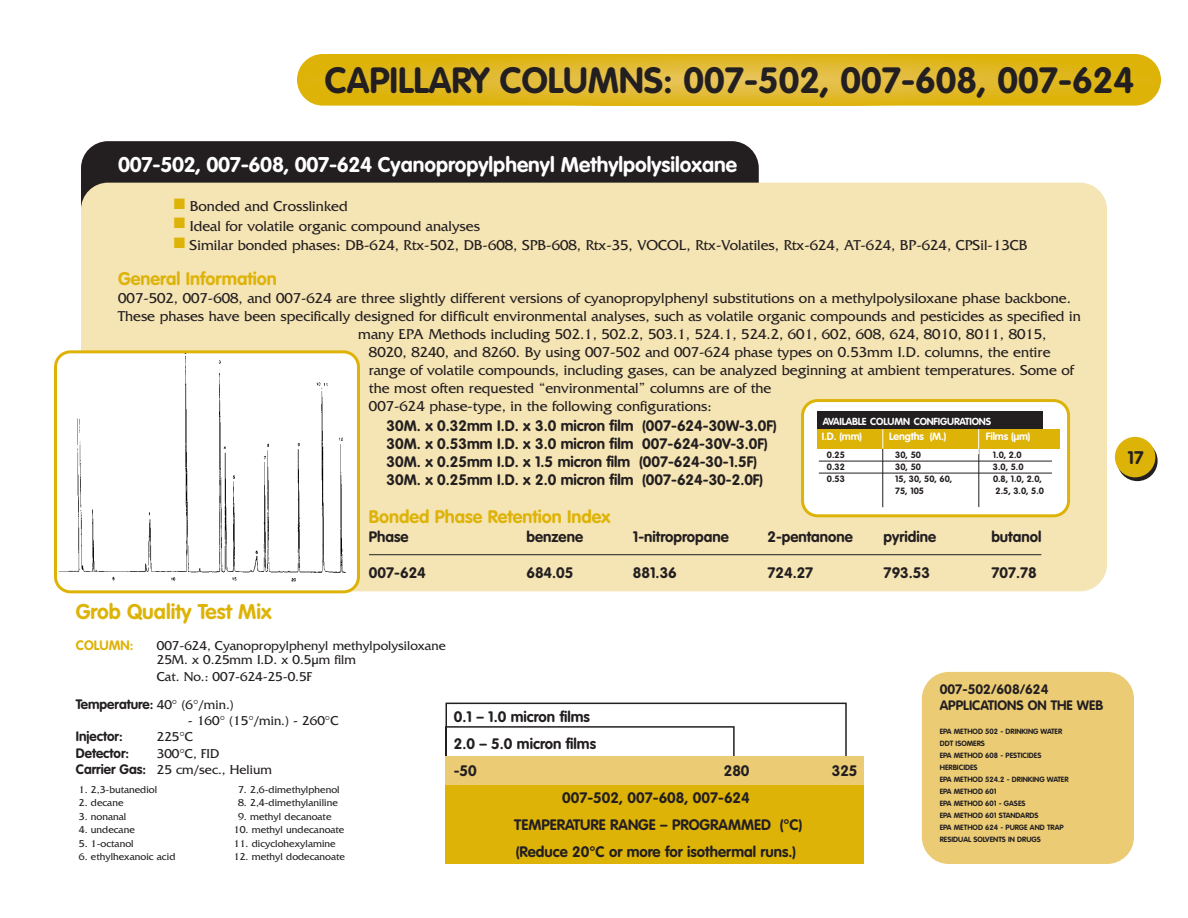
<style>
.page{position:relative;width:1188px;height:918px;background:#fff}
.page>*{position:absolute;margin:0;border:0;box-sizing:border-box;transform-origin:0 0}
.t1{font:700 36px "VAG Rounded";color:#231f20}
.t2{font:700 21px "VAG Rounded";color:#fff}
.t3{font:700 21px "VAG Rounded";color:#deb308}
.t4{font:700 18px "VAG Rounded";color:#deb308}
.t5{font:700 18px "VAG Rounded";color:#231f20}
.t6{font:15px "Friz Quadrata";color:#231f20}
.t7{font:700 15px/27px "VAG Rounded";color:#231f20}
.t8{font:13.5px/14.9px "Friz Quadrata";color:#231f20}
.t9{font:700 13.5px/16.2px "VAG Rounded";color:#231f20}
.t10{font:700 13.5px "VAG Rounded";color:#deb308}
.t11{font:10.5px "Friz Quadrata";color:#231f20}
.t12{font:700 10.5px "VAG Rounded";letter-spacing:-.01em;color:#fff}
.t13{font:700 10.2px "VAG Rounded";letter-spacing:-.015em;color:#fff}
.t14{font:700 9px "VAG Rounded";color:#231f20}
.t15{font:700 7.5px/12px "VAG Rounded";color:#231f20}
.s1{font-family:"Friz Quadrata";font-weight:400}
.s2{font-family:"VAG Rounded";font-weight:700}
</style>
<div class="page">
<svg style="left:445px;top:702px;width:403px;height:136px"></svg>
<svg style="left:1117px;top:441px;width:41px;height:40px"></svg>
<div style="left:1115px;top:437px;width:40px;height:40px;background:#deb308;border-radius:50%"></div>
<div style="left:81px;top:141px;width:678px;height:89px;background:#231f20;border-radius:27px"></div>
<div style="left:81px;top:183px;width:1026px;height:408px;background:#f5e4b4;border-radius:27px"></div>
<hr style="left:369px;top:554px;width:672px;height:1px;background:#231f20">
<svg style="left:312px;top:54px;width:834px;height:52px;background:#e0b824"></svg>
<div style="left:922px;top:672px;width:212px;height:192px;background:#ebcc75;border-radius:27px"></div>
<svg style="left:54px;top:350px;width:306px;height:243px;background:#f8f5e8"></svg>
<div style="left:446px;top:757px;width:418px;height:51px;background:#ebcc75"></div>
<div style="left:446px;top:785px;width:418px;height:79px;background:#deb308"></div>
<svg style="left:801px;top:399px;width:269px;height:118px;background:#d8cea8"></svg>
<hr style="left:819px;top:461px;width:233px;height:1px;background:#231f20">
<hr style="left:819px;top:473px;width:233px;height:1px;background:#231f20">
<h1 class="t1" style="left:325px;top:66px;width:811px">CAPILLARY COLUMNS: 007-502, 007-608, 007-624</h1>
<h2 class="t2" style="left:118px;top:156px;width:620px">007-502, 007-608, 007-624 Cyanopropylphenyl Methylpolysiloxane</h2>
<p class="t6" style="left:174px;top:201px;width:175px"><sup>■</sup> Bonded and Crosslinked</p>
<p class="t6" style="left:174px;top:221px;width:308px"><sup>■</sup> Ideal for volatile organic compound analyses</p>
<p class="t6" style="left:174px;top:240px;width:855px"><sup>■</sup> Similar bonded phases: DB-624, Rtx-502, DB-608, SPB-608, Rtx-35, VOCOL, Rtx-Volatiles, Rtx-624, AT-624, BP-624, CPSil-13CB</p>
<p class="t4" style="left:118px;top:272px;width:160px">General Information</p>
<p class="t6" style="left:118px;top:293px;width:954px">007-502, 007-608, and 007-624 are three slightly different versions of cyanopropylphenyl substitutions on a methylpolysiloxane phase backbone.</p>
<p class="t6" style="left:118px;top:311px;width:964px">These phases have been specifically designed for difficult environmental analyses, such as volatile organic compounds and pesticides as specified in</p>
<p class="t6" style="left:358px;top:329px;width:690px">many EPA Methods including 502.1, 502.2, 503.1, 524.1, 524.2, 601, 602, 608, 624, 8010, 8011, 8015,</p>
<p class="t6" style="left:369px;top:347px;width:683px">8020, 8240, and 8260. By using 007-502 and 007-624 phase types on 0.53mm I.D. columns, the entire</p>
<p class="t6" style="left:369px;top:365px;width:706px">range of volatile compounds, including gases, can be analyzed beginning at ambient temperatures. Some of</p>
<p class="t6" style="left:369px;top:383px;width:404px">the most often requested “environmental” columns are of the</p>
<p class="t6" style="left:369px;top:401px;width:344px">007-624 phase-type, in the following configurations:</p>
<p class="t7" style="left:387px;top:418px;width:391px;line-height:18px">30M. x 0.32mm I.D. x 3.0 micron film (007-624-30W-3.0F)<br>30M. x 0.53mm I.D. x 3.0 micron film 007-624-30V-3.0F)<br>30M. x 0.25mm I.D. x 1.5 micron film (007-624-30-1.5F)<br>30M. x 0.25mm I.D. x 2.0 micron film (007-624-30-2.0F)</p>
<p class="t4" style="left:369px;top:509px;width:243px">Bonded Phase Retention Index</p>
<p class="t7" style="left:369px;top:525px;width:41px">Phase</p>
<p class="t7" style="left:526px;top:525px;width:58px">benzene</p>
<p class="t7" style="left:633px;top:525px;width:97px">1-nitropropane</p>
<p class="t7" style="left:767px;top:525px;width:87px">2-pentanone</p>
<p class="t7" style="left:884px;top:525px;width:54px">pyridine</p>
<p class="t7" style="left:991px;top:525px;width:52px">butanol</p>
<p class="t7" style="left:369px;top:561px;width:58px">007-624</p>
<p class="t7" style="left:526px;top:561px;width:49px">684.05</p>
<p class="t7" style="left:633px;top:561px;width:46px">881.36</p>
<p class="t7" style="left:767px;top:561px;width:47px">724.27</p>
<p class="t7" style="left:884px;top:561px;width:48px">793.53</p>
<p class="t7" style="left:991px;top:561px;width:47px">707.78</p>
<p class="t13" style="left:823px;top:417px;width:170px">AVAILABLE COLUMN CONFIGURATIONS</p>
<p class="t12" style="left:822px;top:432px;width:42px">I.D. (mm)</p>
<p class="t12" style="left:889px;top:432px;width:59px">Lengths (M.)</p>
<p class="t12" style="left:986px;top:432px;width:46px">Films (µm)</p>
<p class="t14" style="left:827px;top:451px;width:19px">0.25</p>
<p class="t14" style="left:895px;top:451px;width:27px">30, 50</p>
<p class="t14" style="left:993px;top:451px;width:30px">1.0, 2.0</p>
<p class="t14" style="left:827px;top:463px;width:19px">0.32</p>
<p class="t14" style="left:895px;top:463px;width:27px">30, 50</p>
<p class="t14" style="left:993px;top:463px;width:32px">3.0, 5.0</p>
<p class="t14" style="left:827px;top:475px;width:19px">0.53</p>
<p class="t14" style="left:895px;top:475px;width:59px">15, 30, 50, 60,</p>
<p class="t14" style="left:993px;top:475px;width:50px">0.8, 1.0, 2.0,</p>
<p class="t14" style="left:895px;top:487px;width:30px">75, 105</p>
<p class="t14" style="left:996px;top:487px;width:50px">2.5, 3.0, 5.0</p>
<h2 class="t3" style="left:76px;top:603px;width:197px">Grob Quality Test Mix</h2>
<p class="t10" style="left:76px;top:639px;width:59px">COLUMN:</p>
<p class="t8" style="left:157px;top:639px;width:290px">007-624, Cyanopropylphenyl methylpolysiloxane<br>25M. x 0.25mm I.D. x 0.5µm film</p>
<p class="t8" style="left:157px;top:670px;width:157px">Cat. No.: 007-624-25-0.5F</p>
<p class="t9" style="left:76px;top:697px;width:160px">Temperature: <span class="s1">40° (6°/min.)</span></p>
<p class="t8" style="left:188px;top:715px;width:152px">- 160° (15°/min.) - 260°C</p>
<p class="t9" style="left:76px;top:730px;width:48px">Injector:</p>
<p class="t8" style="left:157px;top:731px;width:38px">225°C</p>
<p class="t9" style="left:76px;top:746px;width:55px">Detector:</p>
<p class="t8" style="left:76px;top:746px;width:198px;line-height:16.2px;text-indent:81px">300°C, FID<br><span class="s2">Carrier Gas:</span> 25 cm/sec., Helium</p>
<p class="t11" style="left:79px;top:786px;width:80px">1. 2,3-butanediol</p>
<p class="t11" style="left:79px;top:799px;width:46px">2. decane</p>
<p class="t11" style="left:79px;top:813px;width:49px">3. nonanal</p>
<p class="t11" style="left:79px;top:826px;width:57px">4. undecane</p>
<p class="t11" style="left:79px;top:840px;width:56px">5. 1-octanol</p>
<p class="t11" style="left:79px;top:853px;width:98px">6. ethylhexanoic acid</p>
<p class="t11" style="left:238px;top:786px;width:103px">7. 2,6-dimethylphenol</p>
<p class="t11" style="left:238px;top:799px;width:101px">8. 2,4-dimethylaniline</p>
<p class="t11" style="left:238px;top:813px;width:95px">9. methyl decanoate</p>
<p class="t11" style="left:234px;top:826px;width:112px">10. methyl undecanoate</p>
<p class="t11" style="left:234px;top:840px;width:103px">11. dicyclohexylamine</p>
<p class="t11" style="left:234px;top:853px;width:113px">12. methyl dodecanoate</p>
<p class="t7" style="left:454px;top:704px;width:144px">0.1 – 1.0 micron films<br>2.0 – 5.0 micron films -50</p>
<p class="t7" style="left:724px;top:758px;width:27px">280</p>
<p class="t7" style="left:832px;top:758px;width:27px">325</p>
<p class="t7" style="left:514px;top:785px;width:290px;text-align:center">007-502, 007-608, 007-624<br>TEMPERATURE RANGE – PROGRAMMED (°C) (Reduce 20°C or more for isothermal runs.)</p>
<p class="t9" style="left:940px;top:682px;width:165px">007-502/608/624<br>APPLICATIONS ON THE WEB</p>
<p class="t15" style="left:940px;top:726px;width:130px">EPA METHOD 502 - DRINKING WATER<br>DDT ISOMERS<br>EPA METHOD 608 - PESTICIDES<br>HERBICIDES<br>EPA METHOD 524.2 - DRINKING WATER<br>EPA METHOD 601<br>EPA METHOD 601 - GASES<br>EPA METHOD 601 STANDARDS<br>EPA METHOD 624 - PURGE AND TRAP<br>RESIDUAL SOLVENTS IN DRUGS</p>
<p class="t5" style="left:1128px;top:450px;width:18px">17</p>
</div>
